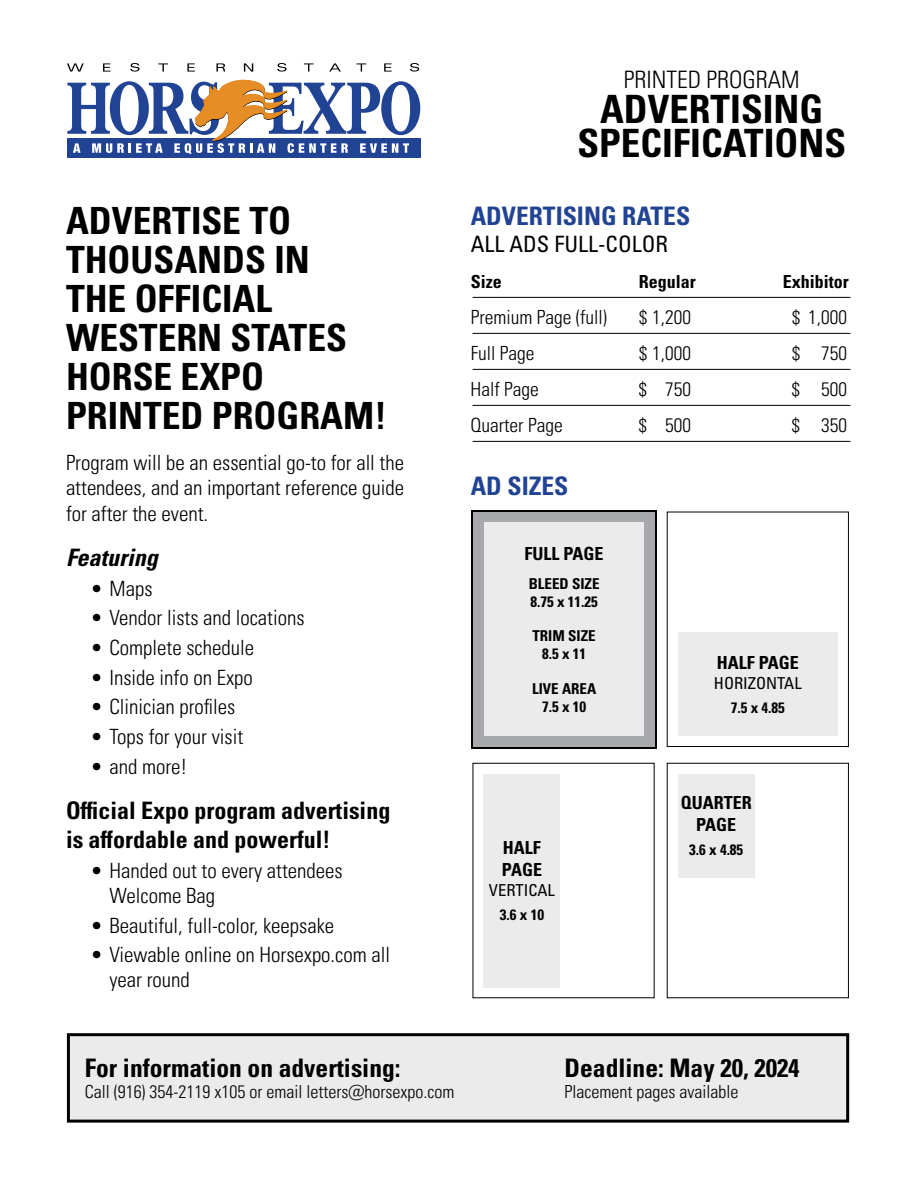
<style>
.page{position:relative;width:918px;height:1188px;background:#fff}
.page>*{position:absolute;margin:0;border:0;box-sizing:border-box;transform-origin:0 0}
.t1{font:700 condensed 39px/34.5px "Univers LT Pro";color:#000;text-align:center}
.t2{font:700 condensed 37.5px/39px "Univers LT Pro";color:#000}
.t3{font:700 condensed 25.5px "Univers LT Pro";color:#000}
.t4{font:700 condensed 25.5px "Univers LT Pro";color:#214393}
.t5{font:700 condensed 24px/28.8px "Univers LT Pro";color:#000}
.t6{font:300 condensed 24px "Univers LT Pro";color:#000}
.t7{font:italic 700 condensed 24px "Univers LT Pro";color:#000}
.t8{font:condensed 22.5px "Univers LT Pro";color:#000}
.t9{font:300 condensed 21px/25.2px "Univers LT Pro";color:#000}
.t10{font:300 condensed 19.5px "Univers LT Pro";color:#000}
.t11{font:300 condensed 18px "Univers LT Pro";color:#000}
.t12{font:700 condensed 18px/21.6px "Univers LT Pro";color:#000;text-align:center}
.t13{font:condensed 16.5px "Univers LT Pro";color:#000}
.t14{font:700 condensed 15px/18px "Univers LT Pro";color:#000;text-align:center}
</style>
<div class="page">
<svg style="left:471px;top:510px;width:186px;height:239px;background:#141415"></svg>
<div style="left:68px;top:1035px;width:780px;height:86px;background:#ebebec"></div>
<div style="left:67px;top:1033px;width:782px;height:90px;border:3px solid #000"></div>
<svg style="left:67px;top:63px;width:17px;height:9px"></svg>
<svg style="left:103px;top:63px;width:8px;height:9px"></svg>
<svg style="left:130px;top:63px;width:10px;height:9px"></svg>
<svg style="left:158px;top:63px;width:10px;height:9px"></svg>
<svg style="left:187px;top:63px;width:8px;height:9px"></svg>
<svg style="left:216px;top:63px;width:9px;height:9px"></svg>
<svg style="left:244px;top:63px;width:9px;height:9px"></svg>
<svg style="left:277px;top:63px;width:9px;height:9px"></svg>
<svg style="left:304px;top:63px;width:10px;height:9px"></svg>
<svg style="left:329px;top:63px;width:12px;height:9px"></svg>
<svg style="left:357px;top:63px;width:9px;height:9px"></svg>
<svg style="left:384px;top:63px;width:8px;height:9px"></svg>
<svg style="left:410px;top:63px;width:9px;height:9px"></svg>
<svg style="left:67px;top:80px;width:353px;height:78px"></svg>
<div style="left:474px;top:512px;width:181px;height:235px;background:#a7a9ac"></div>
<div style="left:667px;top:512px;width:182px;height:235px;border:1px solid #000"></div>
<div style="left:484px;top:523px;width:160px;height:213px;background:#ebebec"></div>
<div style="left:678px;top:632px;width:160px;height:104px;background:#ebebec"></div>
<div style="left:678px;top:774px;width:77px;height:103px;background:#ebebec"></div>
<div style="left:484px;top:774px;width:76px;height:213px;background:#ebebec"></div>
<hr style="left:473px;top:297px;width:377px;height:1px;background:#000">
<hr style="left:473px;top:333px;width:377px;height:1px;background:#000">
<hr style="left:473px;top:369px;width:377px;height:1px;background:#000">
<hr style="left:473px;top:405px;width:377px;height:1px;background:#000">
<hr style="left:473px;top:441px;width:377px;height:1px;background:#000">
<h2 class="t2" style="left:66px;top:200px;width:322px">ADVERTISE TO<br>THOUSANDS IN<br>THE OFFICIAL<br>WESTERN STATES<br>HORSE EXPO<br>PRINTED PROGRAM!</h2>
<p class="t9" style="left:66px;top:449px;width:340px;text-align:justify">Program will be an essential go-to for all the attendees, and an important reference guide for after the event.</p>
<p class="t7" style="left:66px;top:543px;width:93px">Featuring</p>
<p class="t9" style="left:92px;top:575px;width:63px">• Maps</p>
<p class="t9" style="left:92px;top:604px;width:215px">• Vendor lists and locations</p>
<p class="t9" style="left:92px;top:634px;width:164px">• Complete schedule</p>
<p class="t9" style="left:92px;top:664px;width:163px">• Inside info on Expo</p>
<p class="t9" style="left:92px;top:693px;width:145px">• Clinician profiles</p>
<p class="t9" style="left:92px;top:723px;width:153px">• Tops for your visit</p>
<p class="t9" style="left:92px;top:753px;width:98px">• and more!</p>
<p class="t5" style="left:66px;top:796px;width:326px">Official Expo program advertising is affordable and powerful!</p>
<p class="t9" style="left:109px;top:857px;width:235px;text-indent:-18px">• Handed out to every attendees<br>Welcome Bag</p>
<p class="t9" style="left:92px;top:911px;width:244px">• Beautiful, full-color, keepsake</p>
<p class="t9" style="left:109px;top:941px;width:282px;text-indent:-18px">• Viewable online on Horsexpo.com all year round</p>
<p class="t6" style="left:624px;top:64px;width:177px">PRINTED PROGRAM</p>
<h1 class="t1" style="left:577px;top:91px;width:270px">ADVERTISING<br>SPECIFICATIONS</h1>
<p class="t4" style="left:471px;top:200px;width:221px">ADVERTISING RATES</p>
<p class="t8" style="left:471px;top:230px;width:199px">ALL ADS FULL-COLOR</p>
<p class="t12" style="left:471px;top:270px;width:33px">Size</p>
<p class="t12" style="left:639px;top:270px;width:59px">Regular</p>
<p class="t12" style="left:783px;top:270px;width:68px">Exhibitor</p>
<p class="t10" style="left:471px;top:304px;width:138px">Premium Page (full)</p>
<p class="t10" style="left:639px;top:304px;width:54px">$ 1,200</p>
<p class="t10" style="left:792px;top:304px;width:57px">$ 1,000</p>
<p class="t10" style="left:471px;top:340px;width:65px">Full Page</p>
<p class="t10" style="left:639px;top:340px;width:54px">$ 1,000</p>
<p class="t10" style="left:792px;top:340px;width:57px">$ 750</p>
<p class="t10" style="left:471px;top:376px;width:70px">Half Page</p>
<p class="t10" style="left:639px;top:376px;width:54px">$ 750</p>
<p class="t10" style="left:792px;top:376px;width:57px">$ 500</p>
<p class="t10" style="left:471px;top:412px;width:94px">Quarter Page</p>
<p class="t10" style="left:639px;top:412px;width:54px">$ 500</p>
<p class="t10" style="left:792px;top:412px;width:57px">$ 350</p>
<p class="t4" style="left:471px;top:470px;width:99px">AD SIZES</p>
<p class="t12" style="left:525px;top:543px;width:81px">FULL PAGE</p>
<p class="t14" style="left:529px;top:574px;width:72px;text-align:left">BLEED SIZE<br>8.75 x 11.25</p>
<p class="t14" style="left:532px;top:626px;width:65px">TRIM SIZE<br>8.5 x 11</p>
<p class="t14" style="left:532px;top:679px;width:66px">LIVE AREA<br>7.5 x 10</p>
<p class="t12" style="left:717px;top:651px;width:84px">HALF PAGE</p>
<p class="t13" style="left:714px;top:672px;width:89px">HORIZONTAL</p>
<p class="t14" style="left:731px;top:698px;width:56px">7.5 x 4.85</p>
<p class="t12" style="left:681px;top:792px;width:73px">QUARTER<br>PAGE</p>
<p class="t12" style="left:503px;top:837px;width:39px">HALF</p>
<p class="t14" style="left:689px;top:840px;width:56px">3.6 x 4.85</p>
<p class="t12" style="left:502px;top:858px;width:42px">PAGE</p>
<p class="t13" style="left:489px;top:879px;width:68px">VERTICAL</p>
<p class="t14" style="left:500px;top:905px;width:46px">3.6 x 10</p>
<p class="t3" style="left:85px;top:1052px;width:317px">For information on advertising:</p>
<p class="t11" style="left:85px;top:1080px;width:371px">Call (916) 354-2119 x105 or email letters@horsexpo.com</p>
<p class="t3" style="left:565px;top:1052px;width:237px">Deadline: May 20, 2024</p>
<p class="t11" style="left:565px;top:1080px;width:175px">Placement pages available</p>
</div>
